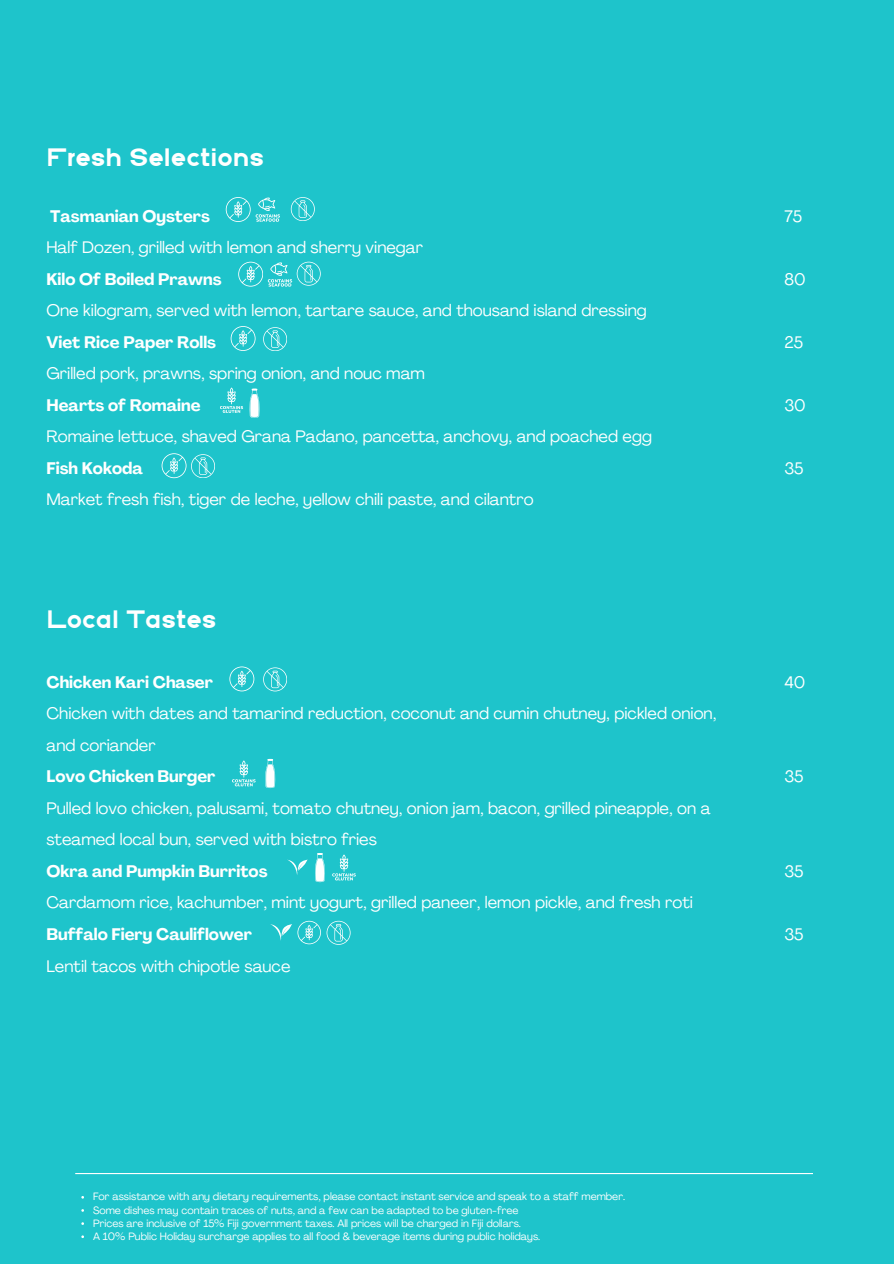
<style>
.page{position:relative;width:894px;height:1264px;background:#fff}
.page>*{position:absolute;margin:0;border:0;box-sizing:border-box;transform-origin:0 0}
.t1{font:700 24px "Aginoe Sans";color:#fff}
.t2{font:16.5px/31.5px "Agrandir";color:#fff}
.t3{font:700 16.5px "Agrandir";color:#fff}
.t4{font:10.5px/13.2px "Agrandir";color:#fff}
</style>
<div class="page">
<div style="left:0;top:0;width:893px;height:1263px;background:#1ec4cb"></div>
<hr style="left:75px;top:1172px;width:737px;height:2px;background:#fff">
<svg style="left:229px;top:666px;width:25px;height:25px"></svg>
<svg style="left:263px;top:667px;width:24px;height:24px"></svg>
<svg style="left:287px;top:859px;width:20px;height:16px"></svg>
<svg style="left:270px;top:920px;width:80px;height:24px"></svg>
<svg style="left:232px;top:760px;width:23px;height:26px"></svg>
<svg style="left:332px;top:854px;width:24px;height:26px"></svg>
<svg style="left:226px;top:197px;width:54px;height:25px"></svg>
<svg style="left:291px;top:197px;width:23px;height:24px"></svg>
<svg style="left:238px;top:262px;width:82px;height:24px"></svg>
<svg style="left:230px;top:326px;width:25px;height:25px"></svg>
<svg style="left:263px;top:327px;width:24px;height:24px"></svg>
<svg style="left:161px;top:453px;width:54px;height:25px"></svg>
<svg style="left:220px;top:387px;width:23px;height:26px"></svg>
<svg style="left:249px;top:388px;width:10px;height:30px"></svg>
<svg style="left:265px;top:758px;width:10px;height:30px"></svg>
<svg style="left:315px;top:853px;width:10px;height:29px"></svg>
<h1 class="t1" style="left:46px;top:148px;width:219px">Fresh Selections</h1>
<p class="t3" style="left:50px;top:209px;width:161px">Tasmanian Oysters</p>
<p class="t2" style="left:46px;top:233px;width:378px">Half Dozen, grilled with lemon and sherry vinegar</p>
<p class="t3" style="left:46px;top:272px;width:176px">Kilo Of Boiled Prawns</p>
<p class="t2" style="left:46px;top:296px;width:601px">One kilogram, served with lemon, tartare sauce, and thousand island dressing</p>
<p class="t3" style="left:46px;top:335px;width:171px">Viet Rice Paper Rolls</p>
<p class="t2" style="left:46px;top:359px;width:380px">Grilled pork, prawns, spring onion, and nouc mam</p>
<p class="t3" style="left:46px;top:398px;width:156px">Hearts of Romaine</p>
<p class="t2" style="left:46px;top:422px;width:606px">Romaine lettuce, shaved Grana Padano, pancetta, anchovy, and poached egg</p>
<p class="t3" style="left:46px;top:461px;width:98px">Fish Kokoda</p>
<p class="t2" style="left:46px;top:485px;width:488px">Market fresh fish, tiger de leche, yellow chili paste, and cilantro</p>
<h1 class="t1" style="left:46px;top:610px;width:172px">Local Tastes</h1>
<p class="t3" style="left:46px;top:675px;width:168px">Chicken Kari Chaser</p>
<p class="t2" style="left:46px;top:699px;width:671px">Chicken with dates and tamarind reduction, coconut and cumin chutney, pickled onion, and coriander</p>
<p class="t3" style="left:46px;top:770px;width:171px">Lovo Chicken Burger</p>
<p class="t2" style="left:46px;top:794px;width:665px">Pulled lovo chicken, palusami, tomato chutney, onion jam, bacon, grilled pineapple, on a steamed local bun, served with bistro fries</p>
<p class="t3" style="left:46px;top:864px;width:222px">Okra and Pumpkin Burritos</p>
<p class="t2" style="left:46px;top:888px;width:648px">Cardamom rice, kachumber, mint yogurt, grilled paneer, lemon pickle, and fresh roti</p>
<p class="t3" style="left:46px;top:927px;width:207px">Buffalo Fiery Cauliflower</p>
<p class="t2" style="left:46px;top:951px;width:245px">Lentil tacos with chipotle sauce</p>
<p class="t2" style="left:784px;top:202px;width:19px">75</p>
<p class="t2" style="left:784px;top:265px;width:23px">80</p>
<p class="t2" style="left:784px;top:328px;width:20px">25</p>
<p class="t2" style="left:784px;top:391px;width:23px">30</p>
<p class="t2" style="left:784px;top:454px;width:21px">35</p>
<p class="t2" style="left:784px;top:668px;width:22px">40</p>
<p class="t2" style="left:784px;top:762px;width:21px">35</p>
<p class="t2" style="left:784px;top:857px;width:21px">35</p>
<p class="t2" style="left:784px;top:920px;width:21px">35</p>
<p class="t4" style="left:93px;top:1191px;width:533px">For assistance with any dietary requirements, please contact instant service and speak to a staff member.<br>Some dishes may contain traces of nuts, and a few can be adapted to be gluten-free<br>Prices are inclusive of 15% Fiji government taxes. All prices will be charged in Fiji dollars.<br>A 10% Public Holiday surcharge applies to all food &amp; beverage items during public holidays.</p>
</div>
